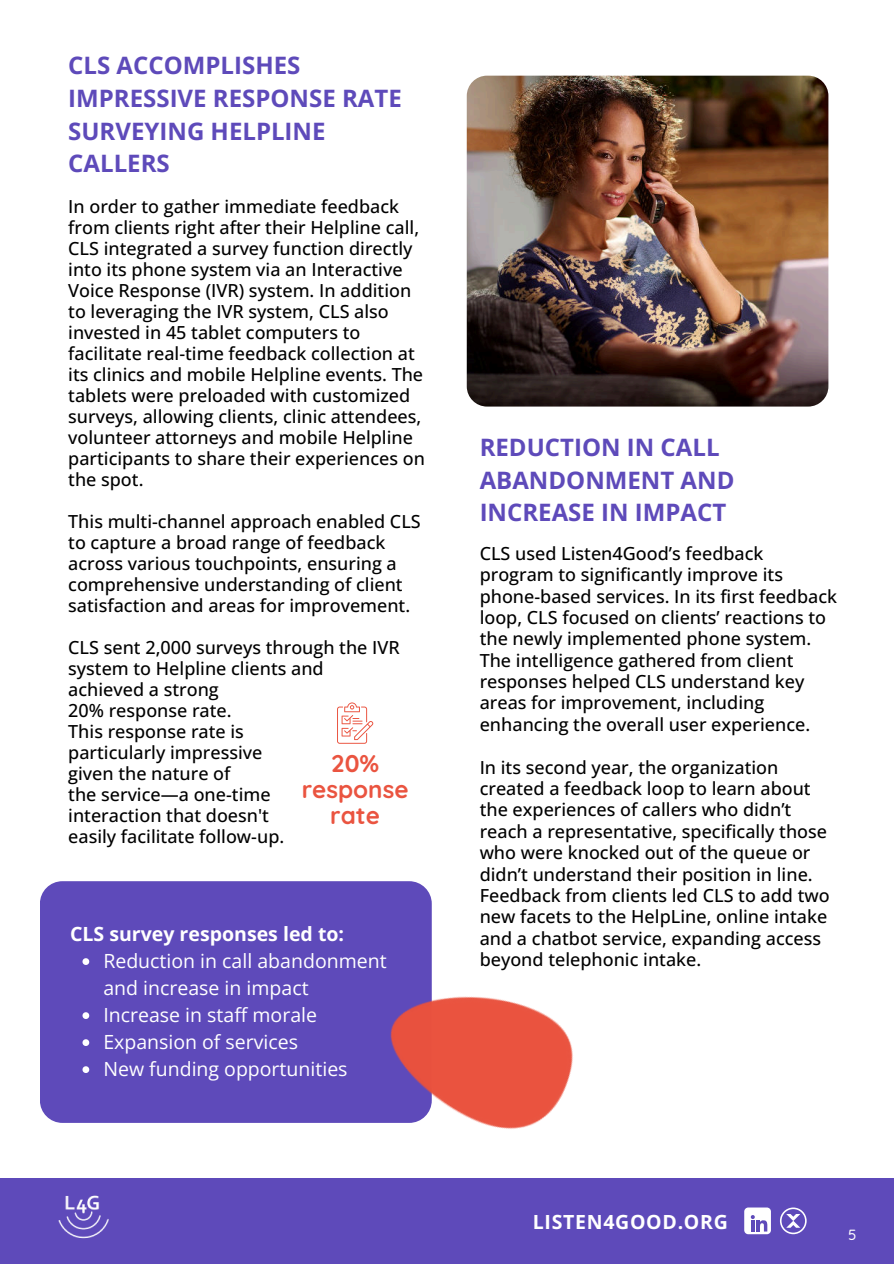
<style>
.page{position:relative;width:894px;height:1264px;background:#fff}
.page>*{position:absolute;margin:0;border:0;box-sizing:border-box;transform-origin:0 0}
.t1{font:700 24.15px/25.8px "Quicksand";color:#ea5440;text-align:center}
.t2{font:700 24px/32.7px "Open Sans";color:#5e4aba}
.t3{font:19.5px/27px "Open Sans";color:#fff}
.t4{font:700 19.5px "Open Sans";color:#fff}
.t5{font:700 19.5px "Open Sans";letter-spacing:.035em;color:#fff}
.t6{font:500 18px/21px "Open Sans";color:#000}
.t7{font:500 14.85px "Quicksand";color:#fff}
</style>
<div class="page">
<svg style="left:337px;top:702px;width:36px;height:41px"></svg>
<div style="left:0;top:1178px;width:893px;height:85px;background:#5e4aba"></div>
<div style="left:744px;top:1207px;width:26px;height:27px;background:#fff;border-radius:4px"></div>
<svg style="left:750px;top:1215px;width:17px;height:16px"></svg>
<svg style="left:780px;top:1207px;width:26px;height:27px"></svg>
<img style="left:58px;top:1195px;width:51px;height:44px">
<img style="left:466px;top:76px;width:362px;height:330px;border-radius:20px">
<div style="left:40px;top:881px;width:391px;height:241px;background:#5e4aba;border-radius:23px"></div>
<svg style="left:82px;top:958px;width:7px;height:6px"></svg>
<svg style="left:82px;top:1012px;width:7px;height:6px"></svg>
<svg style="left:82px;top:1039px;width:7px;height:6px"></svg>
<svg style="left:82px;top:1066px;width:7px;height:6px"></svg>
<img style="left:329px;top:894px;width:244px;height:235px">
<h2 class="t2" style="left:68px;top:49px;width:335px">CLS ACCOMPLISHES<br>IMPRESSIVE RESPONSE RATE<br>SURVEYING HELPLINE<br>CALLERS</h2>
<p class="t6" style="left:68px;top:195px;width:358px">In order to gather immediate feedback from clients right after their Helpline call, CLS integrated a survey function directly into its phone system via an Interactive Voice Response (IVR) system. In addition to leveraging the IVR system, CLS also invested in 45 tablet computers to facilitate real-time feedback collection at its clinics and mobile Helpline events. The tablets were preloaded with customized surveys, allowing clients, clinic attendees, volunteer attorneys and mobile Helpline participants to share their experiences on the spot.</p>
<p class="t6" style="left:68px;top:510px;width:354px">This multi-channel approach enabled CLS to capture a broad range of feedback across various touchpoints, ensuring a comprehensive understanding of client satisfaction and areas for improvement.</p>
<p class="t6" style="left:68px;top:636px;width:333px">CLS sent 2,000 surveys through the IVR system to Helpline clients and achieved a strong<br>20% response rate.<br>This response rate is<br>particularly impressive<br>given the nature of<br>the service—a one-time<br>interaction that doesn't<br>easily facilitate follow-up.</p>
<h1 class="t1" style="left:302px;top:748px;width:108px">20% response rate</h1>
<p class="t4" style="left:70px;top:920px;width:275px">CLS survey responses led to:</p>
<p class="t3" style="left:103px;top:947px;width:285px">Reduction in call abandonment and increase in impact<br>Increase in staff morale<br>Expansion of services<br>New funding opportunities</p>
<h2 class="t2" style="left:479px;top:430px;width:256px">REDUCTION IN CALL<br>ABANDONMENT AND<br>INCREASE IN IMPACT</h2>
<p class="t6" style="left:479px;top:542px;width:359px">CLS used Listen4Good’s feedback program to significantly improve its phone-based services. In its first feedback loop, CLS focused on clients’ reactions to the newly implemented phone system.<br>The intelligence gathered from client responses helped CLS understand key areas for improvement, including enhancing the overall user experience.</p>
<p class="t6" style="left:479px;top:756px;width:351px">In its second year, the organization created a feedback loop to learn about the experiences of callers who didn’t reach a representative, specifically those who were knocked out of the queue or didn’t understand their position in line.<br>Feedback from clients led CLS to add two new facets to the HelpLine, online intake and a chatbot service, expanding access beyond telephonic intake.</p>
<p class="t5" style="left:532px;top:1208px;width:196px">LISTEN4GOOD.ORG</p>
<p class="t7" style="left:847px;top:1222px;width:10px">5</p>
</div>
